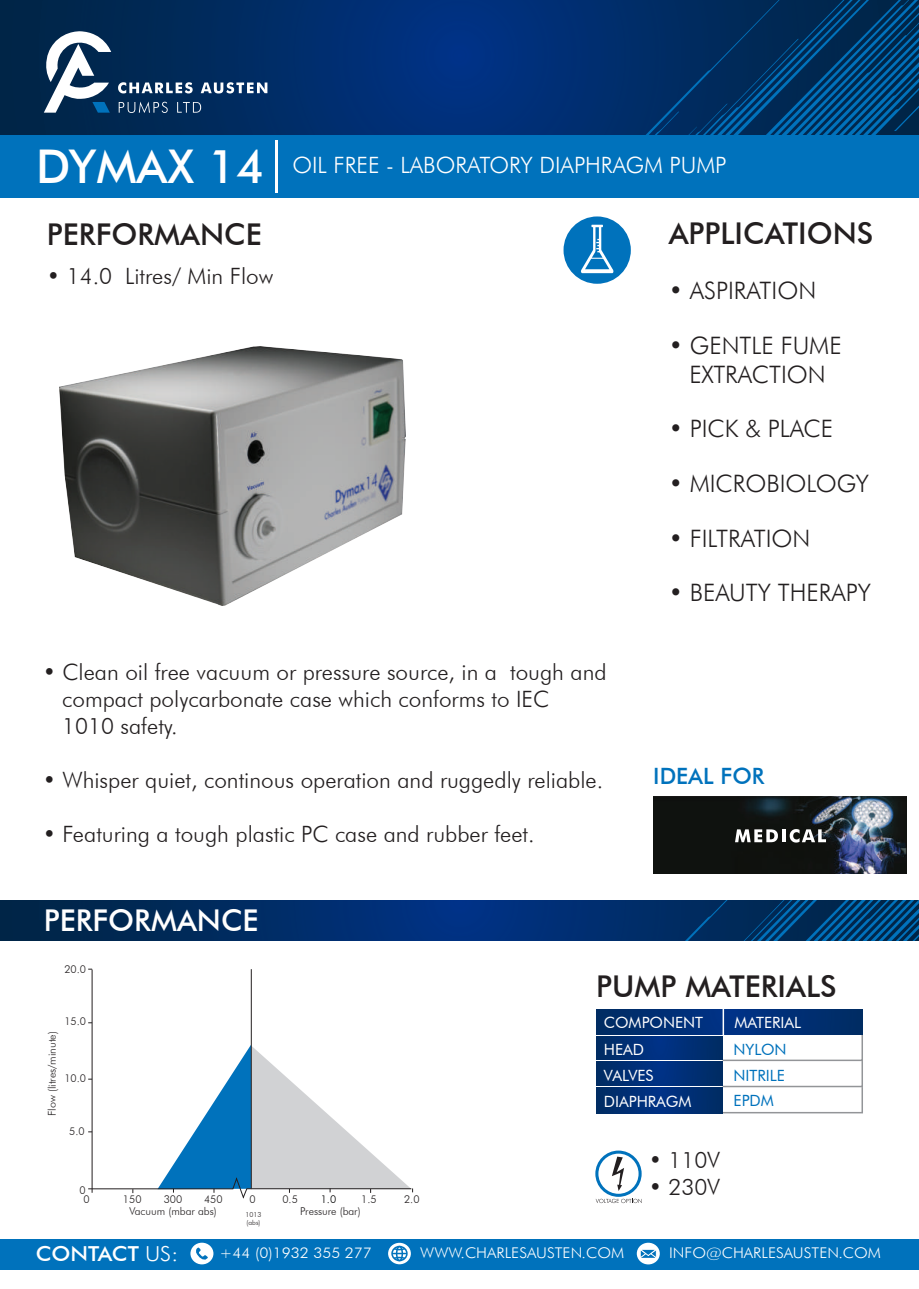
<style>
.page{position:relative;width:919px;height:1289px;background:#fff}
.page>*{position:absolute;margin:0;border:0;box-sizing:border-box;transform-origin:0 0}
.t1{font:500 30px "Futura BT";color:#231f20}
.t2{font:500 30px "Futura BT";color:#fff}
.t3{font:300 24px/28.8px "Futura BT";color:#231f20;text-align:center}
.t4{font:300 22.5px/27px "Futura BT";color:#231f20}
.t5{font:300 22.5px "Futura BT";color:#fff}
.t6{font:500 22.5px "Futura BT";color:#0072bc}
.t7{font:500 20.7px "Futura BT";letter-spacing:-.005em;color:#fff;scale:1.06 1}
.t8{font:15.45px/25.5px "Futura BT";color:#fff}
.t9{font:15.45px/25.5px "Futura BT";color:#0072bc}
.t10{font:300 14.7px "Futura BT";color:#fff;scale:1.06 1}
.t11{font:300 10.8px "Futura BT";color:#231f20}
.t12{font:300 10.8px "Futura BT";color:#000}
.t13{font:300 6.9px/8.2px "Futura BT";color:#231f20}
.s1{font-weight:500;font-size:46.5px}
.s2{font-weight:300}
</style>
<div class="page">
<svg style="left:1px;top:900px;width:917px;height:40px"></svg>
<div style="left:0;top:1238px;width:918px;height:31px;background:#0072bc"></div>
<svg style="left:387px;top:1241px;width:25px;height:24px"></svg>
<svg style="left:388px;top:1242px;width:23px;height:22px"></svg>
<div style="left:391px;top:1245px;width:16px;height:16px;border:2px solid #0072bc;border-radius:50%"></div>
<div style="left:396px;top:1245px;width:7px;height:16px;border:2px solid #0072bc;border-radius:50%"></div>
<svg style="left:392px;top:1246px;width:15px;height:13px"></svg>
<svg style="left:635px;top:1241px;width:26px;height:24px"></svg>
<svg style="left:636px;top:1242px;width:23px;height:22px"></svg>
<svg style="left:638px;top:1247px;width:19px;height:12px"></svg>
<svg style="left:189px;top:1241px;width:26px;height:24px"></svg>
<div style="left:190px;top:1242px;width:23px;height:22px;background:#fff;border-radius:50%"></div>
<svg style="left:196px;top:1247px;width:12px;height:12px"></svg>
<svg style="left:595px;top:1198px;width:46px;height:5px"></svg>
<svg style="left:595px;top:1150px;width:46px;height:46px"></svg>
<div style="left:598px;top:1153px;width:40px;height:40px;background:#fff;border-radius:50%"></div>
<svg style="left:612px;top:1156px;width:12px;height:34px"></svg>
<svg style="left:596px;top:1036px;width:107px;height:23px;fill:#002f77"></svg>
<svg style="left:596px;top:1061px;width:107px;height:24px;fill:#002f77"></svg>
<svg style="left:596px;top:1087px;width:107px;height:26px;fill:#002f77"></svg>
<svg style="left:703px;top:1034px;width:159px;height:79px"></svg>
<svg style="left:596px;top:1009px;width:266px;height:25px;fill:#002f74"></svg>
<hr style="left:722px;top:1007px;width:2px;height:28px;background:#fff">
<svg style="left:0;top:0;width:918px;height:135px"></svg>
<svg style="left:41px;top:30px;width:70px;height:83px"></svg>
<svg style="left:118px;top:82px;width:75px;height:11px"></svg>
<svg style="left:201px;top:82px;width:66px;height:11px"></svg>
<svg style="left:119px;top:101px;width:49px;height:12px"></svg>
<svg style="left:177px;top:102px;width:24px;height:11px"></svg>
<div style="left:0;top:135px;width:918px;height:62px;background:#0072bc"></div>
<hr style="left:275px;top:140px;width:3px;height:52px;background:#fff">
<div style="left:563px;top:216px;width:67px;height:68px;background:#0072bc;border-radius:50%"></div>
<svg style="left:581px;top:225px;width:32px;height:48px"></svg>
<img style="left:653px;top:796px;width:253px;height:77px">
<svg style="left:735px;top:829px;width:91px;height:13px"></svg>
<hr style="left:92px;top:969px;width:1px;height:223px;background:#231f20">
<hr style="left:251px;top:969px;width:1px;height:219px;background:#231f20">
<svg style="left:88px;top:1044px;width:325px;height:155px"></svg>
<hr style="left:251px;top:1188px;width:160px;height:1px;background:#231f20">
<img style="left:60px;top:347px;width:346px;height:259px">
<p class="t5" style="left:36px;top:152px;width:692px"><span class="s1">DYMAX 14</span> OIL FREE - LABORATORY DIAPHRAGM PUMP</p>
<h1 class="t1" style="left:47px;top:216px;width:216px">PERFORMANCE</h1>
<p class="t4" style="left:47px;top:263px;width:228px">• 14.0 Litres/ Min Flow</p>
<p class="t4" style="left:62px;top:658px;width:546px;text-indent:-19px">• Clean oil free vacuum or pressure source, in a tough and compact polycarbonate case which conforms to IEC<br>1010 safety.</p>
<p class="t4" style="left:43px;top:766px;width:562px">• Whisper quiet, continous operation and ruggedly reliable.</p>
<p class="t4" style="left:43px;top:820px;width:493px">• Featuring a tough plastic PC case and rubber feet.</p>
<h1 class="t2" style="left:44px;top:902px;width:216px">PERFORMANCE</h1>
<h1 class="t1" style="left:668px;top:215px;width:206px">APPLICATIONS</h1>
<p class="t3" style="left:668px;top:276px;width:149px">• ASPIRATION</p>
<p class="t3" style="left:668px;top:331px;width:174px">• GENTLE FUME<br>EXTRACTION</p>
<p class="t3" style="left:668px;top:414px;width:166px">• PICK &amp; PLACE</p>
<p class="t3" style="left:668px;top:469px;width:202px">• MICROBIOLOGY</p>
<p class="t3" style="left:668px;top:523px;width:143px">• FILTRATION</p>
<p class="t3" style="left:668px;top:578px;width:204px">• BEAUTY THERAPY</p>
<p class="t6" style="left:653px;top:762px;width:113px">IDEAL FOR</p>
<p class="t11" style="left:64px;top:962px;width:23px">20.0</p>
<p class="t11" style="left:64px;top:1014px;width:23px">15.0</p>
<p class="t11" style="left:45px;top:1116px;width:86px;rotate:-90deg">Flow (litres/minute)</p>
<p class="t11" style="left:64px;top:1072px;width:23px">10.0</p>
<p class="t11" style="left:69px;top:1124px;width:17px">5.0</p>
<p class="t11" style="left:80px;top:1183px;width:8px">0</p>
<p class="t11" style="left:83px;top:1192px;width:8px">0</p>
<p class="t11" style="left:123px;top:1192px;width:20px">150</p>
<p class="t11" style="left:164px;top:1192px;width:20px">300</p>
<p class="t11" style="left:204px;top:1192px;width:20px">450</p>
<p class="t11" style="left:249px;top:1192px;width:8px">0</p>
<p class="t11" style="left:282px;top:1192px;width:17px">0.5</p>
<p class="t12" style="left:321px;top:1192px;width:17px">1.0</p>
<p class="t11" style="left:404px;top:1192px;width:17px">2.0</p>
<p class="t11" style="left:361px;top:1192px;width:17px">1.5</p>
<p class="t11" style="left:129px;top:1204px;width:89px">Vacuum (mbar abs)</p>
<p class="t11" style="left:300px;top:1204px;width:62px">Pressure (bar)</p>
<p class="t13" style="left:245px;top:1209px;width:17px">1013 (abs)</p>
<h1 class="t1" style="left:596px;top:967px;width:242px">PUMP MATERIALS</h1>
<p class="t8" style="left:603px;top:1009px;width:101px">COMPONENT</p>
<p class="t8" style="left:734px;top:1009px;width:69px">MATERIAL</p>
<p class="t8" style="left:603px;top:1036px;width:51px">HEAD<br>VALVES</p>
<p class="t9" style="left:733px;top:1036px;width:55px">NYLON<br>NITRILE</p>
<p class="t8" style="left:603px;top:1088px;width:89px">DIAPHRAGM</p>
<p class="t9" style="left:733px;top:1087px;width:42px">EPDM</p>
<p class="t4" style="left:648px;top:1146px;width:73px">• 110V</p>
<p class="t4" style="left:648px;top:1173px;width:73px">• 230V</p>
<p class="t7" style="left:36px;top:1241px;width:136px">CONTACT <span class="s2">US:</span></p>
<p class="t10" style="left:219px;top:1243px;width:145px">+44 (0)1932 355 277</p>
<p class="t10" style="left:420px;top:1243px;width:194px">WWW.CHARLESAUSTEN.COM</p>
<p class="t10" style="left:669px;top:1243px;width:201px">INFO@CHARLESAUSTEN.COM</p>
</div>
